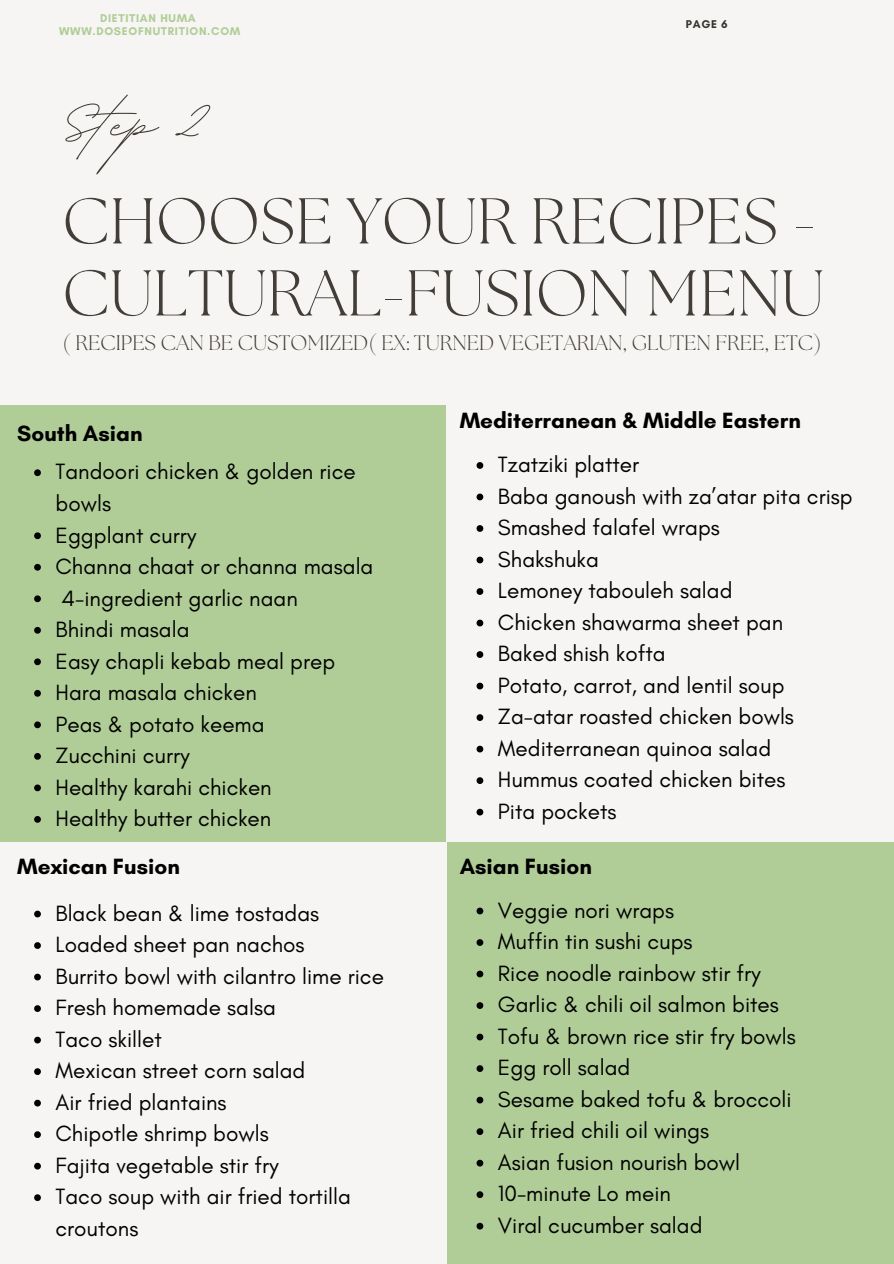
<style>
.page{position:relative;width:894px;height:1264px;background:#fff}
.page>*{position:absolute;margin:0;border:0;box-sizing:border-box;transform-origin:0 0}
.t1{font:96px "BD Script";color:#423d37}
.t2{font:300 64.5px/72px "The Seasons";color:#423d37}
.t3{font:22.5px/31.5px "Glacial Indifference";color:#000}
.t4{font:700 22.5px "Glacial Indifference";color:#000}
.t5{font:300 21px "The Seasons";color:#423d37}
.t6{font:700 11.55px "Glacial Indifference";letter-spacing:.06em;color:#b0cd97}
.t7{font:700 11.55px "Glacial Indifference";color:#35352e}
</style>
<div class="page">
<div style="left:0;top:0;width:893px;height:1263px;background:#f6f5f3"></div>
<div style="left:0;top:406px;width:446px;height:436px;background:#b0cd97"></div>
<div style="left:446px;top:842px;width:447px;height:421px;background:#b0cd97"></div>
<svg style="left:476px;top:907px;width:7px;height:7px"></svg>
<svg style="left:476px;top:939px;width:7px;height:6px"></svg>
<svg style="left:476px;top:970px;width:7px;height:7px"></svg>
<svg style="left:476px;top:1002px;width:7px;height:6px"></svg>
<svg style="left:476px;top:1033px;width:7px;height:7px"></svg>
<svg style="left:476px;top:1065px;width:7px;height:6px"></svg>
<svg style="left:476px;top:1096px;width:7px;height:7px"></svg>
<svg style="left:476px;top:1128px;width:7px;height:6px"></svg>
<svg style="left:476px;top:1159px;width:7px;height:7px"></svg>
<svg style="left:476px;top:1191px;width:7px;height:6px"></svg>
<svg style="left:476px;top:1222px;width:7px;height:7px"></svg>
<svg style="left:34px;top:469px;width:7px;height:7px"></svg>
<svg style="left:34px;top:532px;width:7px;height:7px"></svg>
<svg style="left:34px;top:564px;width:7px;height:6px"></svg>
<svg style="left:34px;top:595px;width:7px;height:7px"></svg>
<svg style="left:34px;top:627px;width:7px;height:6px"></svg>
<svg style="left:34px;top:658px;width:7px;height:7px"></svg>
<svg style="left:34px;top:690px;width:7px;height:6px"></svg>
<svg style="left:34px;top:721px;width:7px;height:7px"></svg>
<svg style="left:34px;top:753px;width:7px;height:6px"></svg>
<svg style="left:34px;top:784px;width:7px;height:7px"></svg>
<svg style="left:34px;top:816px;width:7px;height:6px"></svg>
<svg style="left:476px;top:462px;width:7px;height:7px"></svg>
<svg style="left:476px;top:493px;width:7px;height:7px"></svg>
<svg style="left:476px;top:525px;width:7px;height:7px"></svg>
<svg style="left:476px;top:556px;width:7px;height:7px"></svg>
<svg style="left:476px;top:588px;width:7px;height:7px"></svg>
<svg style="left:476px;top:619px;width:7px;height:7px"></svg>
<svg style="left:476px;top:651px;width:7px;height:7px"></svg>
<svg style="left:476px;top:682px;width:7px;height:7px"></svg>
<svg style="left:476px;top:714px;width:7px;height:7px"></svg>
<svg style="left:476px;top:745px;width:7px;height:7px"></svg>
<svg style="left:476px;top:777px;width:7px;height:7px"></svg>
<svg style="left:476px;top:808px;width:7px;height:7px"></svg>
<svg style="left:34px;top:910px;width:7px;height:7px"></svg>
<svg style="left:34px;top:942px;width:7px;height:6px"></svg>
<svg style="left:34px;top:973px;width:7px;height:7px"></svg>
<svg style="left:34px;top:1005px;width:7px;height:6px"></svg>
<svg style="left:34px;top:1036px;width:7px;height:7px"></svg>
<svg style="left:34px;top:1068px;width:7px;height:6px"></svg>
<svg style="left:34px;top:1099px;width:7px;height:7px"></svg>
<svg style="left:34px;top:1131px;width:7px;height:6px"></svg>
<svg style="left:34px;top:1162px;width:7px;height:7px"></svg>
<svg style="left:34px;top:1194px;width:7px;height:6px"></svg>
<p class="t6" style="left:100px;top:11px;width:97px">DIETITIAN HUMA</p>
<p class="t6" style="left:59px;top:24px;width:183px">WWW.DOSEOFNUTRITION.COM</p>
<p class="t1" style="left:62px;top:59px;width:142px">Step 2</p>
<p class="t7" style="left:685px;top:17px;width:43px">PAGE 6</p>
<p class="t2" style="left:62px;top:190px;width:763px">CHOOSE YOUR RECIPES -<br>CULTURAL-FUSION MENU</p>
<p class="t5" style="left:62px;top:333px;width:760px">( RECIPES CAN BE CUSTOMIZED( EX: TURNED VEGETARIAN, GLUTEN FREE, ETC)</p>
<p class="t4" style="left:17px;top:420px;width:127px">South Asian</p>
<h3 class="t3" style="left:55px;top:456px;width:301px">Tandoori chicken &amp; golden rice bowls</h3>
<p class="t3" style="left:55px;top:519px;width:142px">Eggplant curry</p>
<p class="t3" style="left:55px;top:550px;width:319px">Channa chaat or channa masala</p>
<p class="t3" style="left:62px;top:582px;width:238px">4-ingredient garlic naan</p>
<p class="t3" style="left:55px;top:613px;width:135px">Bhindi masala</p>
<p class="t3" style="left:55px;top:645px;width:281px">Easy chapli kebab meal prep</p>
<p class="t3" style="left:55px;top:676px;width:203px">Hara masala chicken</p>
<p class="t3" style="left:55px;top:708px;width:210px">Peas &amp; potato keema</p>
<p class="t3" style="left:55px;top:739px;width:135px">Zucchini curry</p>
<p class="t3" style="left:55px;top:771px;width:218px">Healthy karahi chicken</p>
<p class="t3" style="left:55px;top:802px;width:217px">Healthy butter chicken</p>
<h1 class="t4" style="left:459px;top:406px;width:342px">Mediterranean &amp; Middle Eastern</h1>
<h3 class="t3" style="left:498px;top:448px;width:143px">Tzatziki platter</h3>
<p class="t3" style="left:498px;top:480px;width:356px">Baba ganoush with za’atar pita crisp</p>
<p class="t3" style="left:498px;top:511px;width:223px">Smashed falafel wraps</p>
<p class="t3" style="left:498px;top:543px;width:102px">Shakshuka</p>
<p class="t3" style="left:498px;top:574px;width:236px">Lemoney tabouleh salad</p>
<p class="t3" style="left:498px;top:606px;width:287px">Chicken shawarma sheet pan</p>
<p class="t3" style="left:498px;top:637px;width:169px">Baked shish kofta</p>
<p class="t3" style="left:498px;top:669px;width:288px">Potato, carrot, and lentil soup</p>
<p class="t3" style="left:498px;top:700px;width:297px">Za-atar roasted chicken bowls</p>
<p class="t3" style="left:498px;top:732px;width:275px">Mediterranean quinoa salad</p>
<p class="t3" style="left:498px;top:763px;width:289px">Hummus coated chicken bites</p>
<p class="t3" style="left:498px;top:795px;width:120px">Pita pockets</p>
<h2 class="t4" style="left:17px;top:852px;width:164px">Mexican Fusion</h2>
<h3 class="t4" style="left:459px;top:852px;width:134px">Asian Fusion</h3>
<p class="t3" style="left:498px;top:894px;width:178px">Veggie nori wraps</p>
<p class="t3" style="left:498px;top:925px;width:196px">Muffin tin sushi cups</p>
<p class="t3" style="left:498px;top:957px;width:264px">Rice noodle rainbow stir fry</p>
<p class="t3" style="left:498px;top:988px;width:282px">Garlic &amp; chili oil salmon bites</p>
<p class="t3" style="left:498px;top:1020px;width:299px">Tofu &amp; brown rice stir fry bowls</p>
<p class="t3" style="left:498px;top:1051px;width:134px">Egg roll salad</p>
<p class="t3" style="left:498px;top:1083px;width:295px">Sesame baked tofu &amp; broccoli</p>
<p class="t3" style="left:498px;top:1114px;width:213px">Air fried chili oil wings</p>
<p class="t3" style="left:498px;top:1146px;width:244px">Asian fusion nourish bowl</p>
<p class="t3" style="left:498px;top:1177px;width:174px">10-minute Lo mein</p>
<p class="t3" style="left:498px;top:1209px;width:206px">Viral cucumber salad</p>
<p class="t3" style="left:55px;top:897px;width:265px">Black bean &amp; lime tostadas</p>
<h3 class="t3" style="left:55px;top:928px;width:250px">Loaded sheet pan nachos</h3>
<p class="t3" style="left:55px;top:960px;width:330px">Burrito bowl with cilantro lime rice</p>
<p class="t3" style="left:55px;top:991px;width:222px">Fresh homemade salsa</p>
<p class="t3" style="left:55px;top:1023px;width:108px">Taco skillet</p>
<p class="t3" style="left:55px;top:1054px;width:251px">Mexican street corn salad</p>
<p class="t3" style="left:55px;top:1086px;width:173px">Air fried plantains</p>
<p class="t3" style="left:55px;top:1117px;width:215px">Chipotle shrimp bowls</p>
<p class="t3" style="left:55px;top:1149px;width:225px">Fajita vegetable stir fry</p>
<p class="t3" style="left:55px;top:1180px;width:297px">Taco soup with air fried tortilla croutons</p>
</div>
